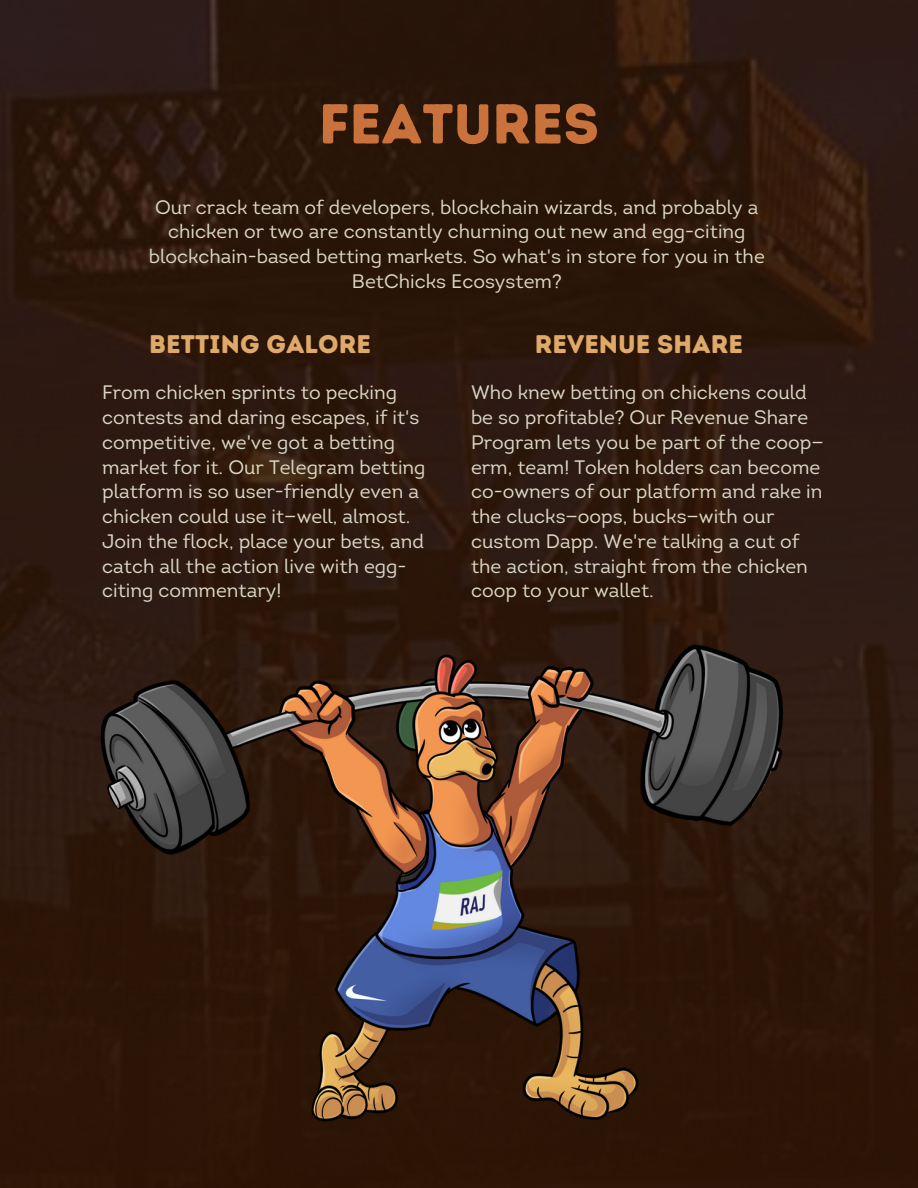
<style>
.page{position:relative;width:918px;height:1188px;background:#fff}
.page>*{position:absolute;margin:0;border:0;box-sizing:border-box;transform-origin:0 0}
.t1{font:56.1px "Intro Rust Base";color:#ca723b}
.t2{font:25.5px "Intro Rust Base";color:#dfa969}
.t3{font:19.5px/24.8px "Intro";color:#dbd8c5}
</style>
<div class="page">
<img style="left:0;top:0;width:918px;height:1188px">
<img style="left:92px;top:639px;width:697px;height:490px">
<p class="t1" style="left:319px;top:90px;width:282px">FEATURES</p>
<h2 class="t3" style="left:149px;top:196px;width:618px;text-align:center">Our crack team of developers, blockchain wizards, and probably a chicken or two are constantly churning out new and egg-citing blockchain-based betting markets. So what's in store for you in the BetChicks Ecosystem?</h2>
<p class="t2" style="left:149px;top:328px;width:223px">BETTING GALORE</p>
<p class="t2" style="left:535px;top:328px;width:210px">REVENUE SHARE</p>
<p class="t3" style="left:471px;top:382px;width:354px">Who knew betting on chickens could be so profitable? Our Revenue Share Program lets you be part of the coop— erm, team! Token holders can become co-owners of our platform and rake in the clucks—oops, bucks—with our custom Dapp. We're talking a cut of the action, straight from the chicken coop to your wallet.</p>
<h2 class="t3" style="left:102px;top:382px;width:325px">From chicken sprints to pecking contests and daring escapes, if it's competitive, we've got a betting market for it. Our Telegram betting platform is so user-friendly even a chicken could use it—well, almost.<br>Join the flock, place your bets, and catch all the action live with egg&shy;citing commentary!</h2>
</div>
